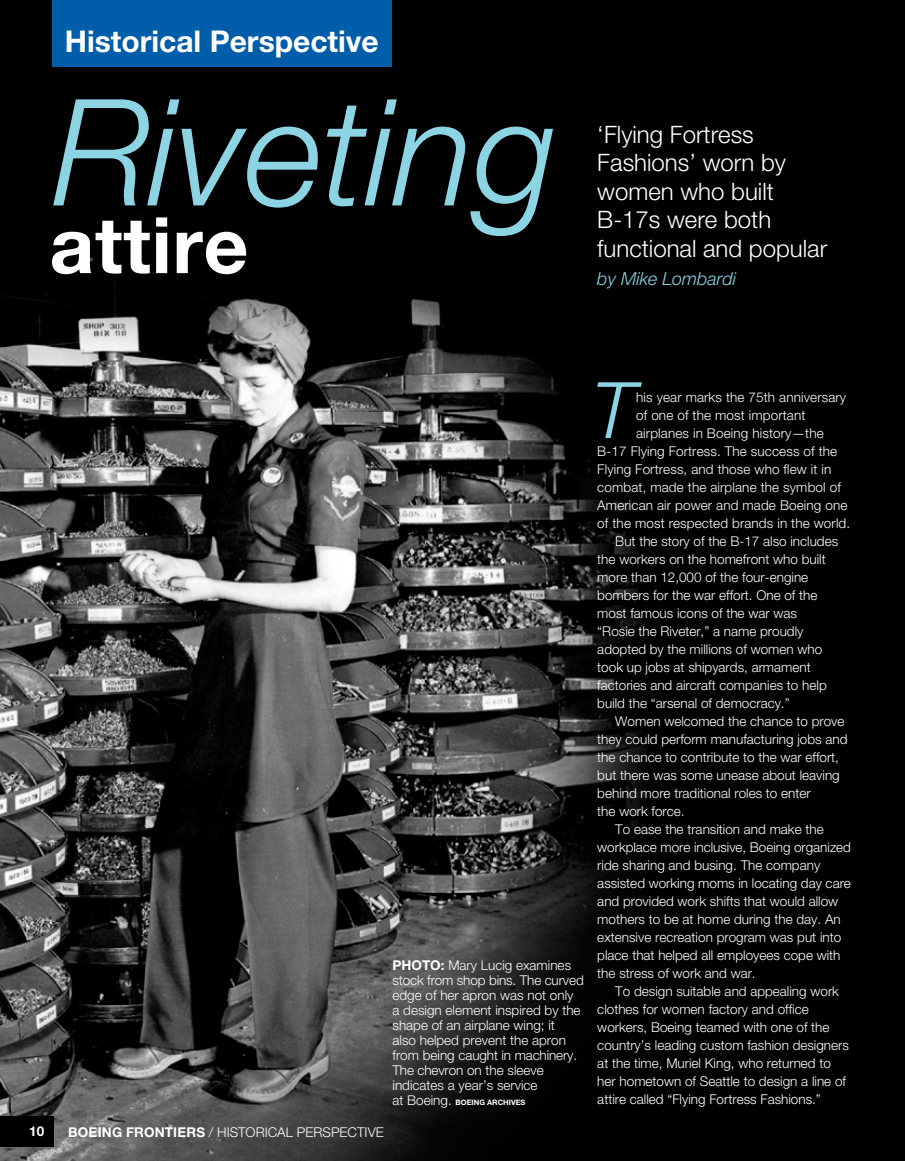
<style>
.page{position:relative;width:905px;height:1161px;background:#fff}
.page>*{position:absolute;margin:0;border:0;box-sizing:border-box;transform-origin:0 0}
.t1{font:italic 300 148.5px "Helvetica Neue";color:#8cd4e4}
.t2{font:italic 300 78.15px "Helvetica Neue";color:#8cd4e4}
.t3{font:700 78px "Helvetica Neue";letter-spacing:.01em;color:#fff}
.t4{font:700 30px "Helvetica Neue";color:#fff}
.t5{font:300 24px/28.5px "Helvetica Neue";color:#fff}
.t6{font:italic 300 18px "Helvetica Neue";color:#8cd4e4}
.t7{font:300 13.5px/15px "Helvetica Neue";color:#fff}
.t8{font:700 13.5px "Helvetica Neue";color:#fff}
.t9{font:700 7.5px "Helvetica Neue";color:#fff}
.s1{font-weight:700}
.s2{font-weight:300;font-size:13.5px}
</style>
<div class="page">
<img style="left:0;top:0;width:904px;height:1161px">
<div style="left:0;top:1116px;width:54px;height:31px;background:#000"></div>
<div style="left:52px;top:0;width:340px;height:67px;background:#005daa"></div>
<h3 class="t4" style="left:65px;top:23px;width:315px">Historical Perspective</h3>
<h1 class="t1" style="left:52px;top:64px;width:505px">Riveting</h1>
<h3 class="t3" style="left:50px;top:197px;width:200px">attire</h3>
<h3 class="t5" style="left:597px;top:119px;width:231px">‘Flying Fortress<br>Fashions’ worn by women who built<br>B-17s were both functional and popular</h3>
<h3 class="t6" style="left:597px;top:268px;width:140px">by Mike Lombardi</h3>
<p class="t8" style="left:29px;top:1123px;width:17px">10</p>
<p class="t7" style="left:68px;top:1124px;width:317px"><span class="s1">BOEING FRONTIERS</span> / HISTORICAL PERSPECTIVE</p>
<p class="t7" style="left:392px;top:957px;width:193px"><span class="s1">PHOTO:</span> Mary Lucig examines stock from shop bins. The curved edge of her apron was not only a design element inspired by the shape of an airplane wing; it<br>also helped prevent the apron from being caught in machinery.<br>The chevron on the sleeve indicates a year’s service</p>
<p class="t9" style="left:392px;top:1097px;width:134px"><span class="s2">at Boeing.</span> BOEING ARCHIVES</p>
<h2 class="t2" style="left:592px;top:364px;width:45px">T</h2>
<p class="t7" style="left:636px;top:390px;width:211px">his year marks the 75th anniversary</p>
<p class="t7" style="left:636px;top:408px;width:171px">of one of the most important</p>
<p class="t7" style="left:636px;top:426px;width:189px">airplanes in Boeing history—the</p>
<p class="t7" style="left:597px;top:444px;width:241px">B-17 Flying Fortress. The success of the</p>
<p class="t7" style="left:597px;top:462px;width:236px">Flying Fortress, and those who flew it in</p>
<p class="t7" style="left:597px;top:480px;width:245px">combat, made the airplane the symbol of</p>
<p class="t7" style="left:597px;top:498px;width:252px">American air power and made Boeing one</p>
<p class="t7" style="left:597px;top:515px;width:254px">of the most respected brands in the world.</p>
<p class="t7" style="left:615px;top:533px;width:224px">But the story of the B-17 also includes</p>
<p class="t7" style="left:597px;top:551px;width:230px">the workers on the homefront who built</p>
<p class="t7" style="left:597px;top:569px;width:212px">more than 12,000 of the four-engine</p>
<p class="t7" style="left:597px;top:587px;width:222px">bombers for the war effort. One of the</p>
<p class="t7" style="left:597px;top:605px;width:201px">most famous icons of the war was</p>
<p class="t7" style="left:597px;top:623px;width:208px">“Rosie the Riveter,” a name proudly</p>
<p class="t7" style="left:597px;top:641px;width:226px">adopted by the millions of women who</p>
<p class="t7" style="left:597px;top:659px;width:215px">took up jobs at shipyards, armament</p>
<p class="t7" style="left:597px;top:677px;width:231px">factories and aircraft companies to help</p>
<p class="t7" style="left:597px;top:695px;width:194px">build the “arsenal of democracy.”</p>
<p class="t7" style="left:615px;top:713px;width:231px">Women welcomed the chance to prove</p>
<p class="t7" style="left:597px;top:731px;width:252px">they could perform manufacturing jobs and</p>
<p class="t7" style="left:597px;top:749px;width:243px">the chance to contribute to the war effort,</p>
<p class="t7" style="left:597px;top:767px;width:244px">but there was some unease about leaving</p>
<p class="t7" style="left:597px;top:785px;width:215px">behind more traditional roles to enter</p>
<p class="t7" style="left:597px;top:803px;width:89px">the work force.</p>
<p class="t7" style="left:615px;top:821px;width:210px">To ease the transition and make the</p>
<p class="t7" style="left:597px;top:839px;width:255px">workplace more inclusive, Boeing organized</p>
<p class="t7" style="left:597px;top:857px;width:224px">ride sharing and busing. The company</p>
<p class="t7" style="left:597px;top:875px;width:255px">assisted working moms in locating day care</p>
<p class="t7" style="left:597px;top:893px;width:242px">and provided work shifts that would allow</p>
<p class="t7" style="left:597px;top:911px;width:245px">mothers to be at home during the day. An</p>
<p class="t7" style="left:597px;top:929px;width:245px">extensive recreation program was put into</p>
<p class="t7" style="left:597px;top:947px;width:245px">place that helped all employees cope with</p>
<p class="t7" style="left:597px;top:965px;width:160px">the stress of work and war.</p>
<p class="t7" style="left:615px;top:983px;width:225px">To design suitable and appealing work</p>
<p class="t7" style="left:597px;top:1001px;width:213px">clothes for women factory and office</p>
<p class="t7" style="left:597px;top:1019px;width:234px">workers, Boeing teamed with one of the</p>
<p class="t7" style="left:597px;top:1037px;width:253px">country’s leading custom fashion designers</p>
<p class="t7" style="left:597px;top:1055px;width:235px">at the time, Muriel King, who returned to</p>
<p class="t7" style="left:597px;top:1073px;width:250px">her hometown of Seattle to design a line of</p>
<p class="t7" style="left:597px;top:1091px;width:225px">attire called “Flying Fortress Fashions.”</p>
</div>
